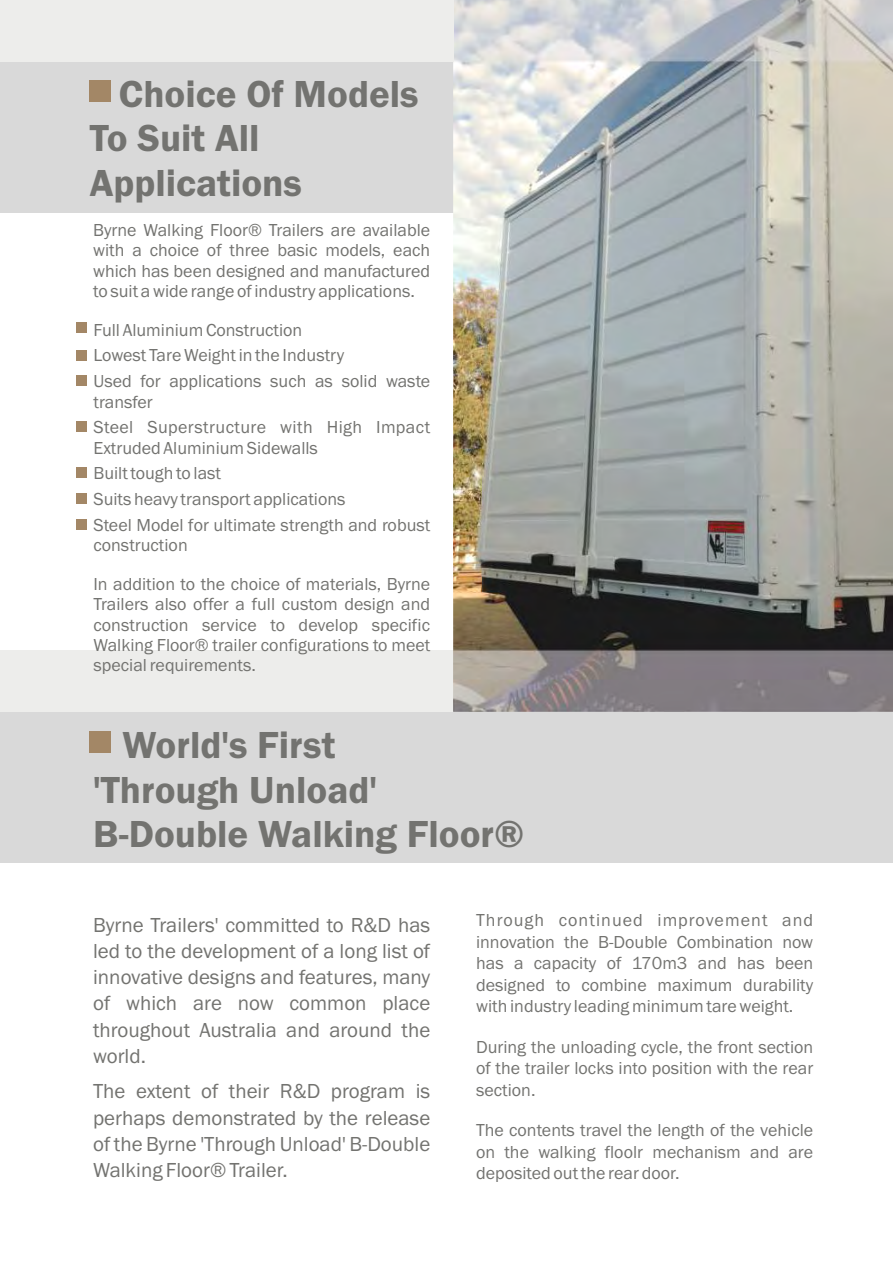
<style>
.page{position:relative;width:893px;height:1263px;background:#fff}
.page>*{position:absolute;margin:0;border:0;box-sizing:border-box;transform-origin:0 0}
.t1{font:600 39px/44.2px "Franklin Gothic";color:#737370}
.t2{font:21px/26.2px "Franklin Gothic";color:#737370;text-align:justify}
.t3{font:18px/21.5px "Franklin Gothic";color:#737370;text-align:justify}
.t4{font:18px/25.7px "Franklin Gothic";letter-spacing:.02em;color:#737370}
</style>
<div class="page">
<div style="left:0;top:61px;width:454px;height:152px;background:#d9d9d9"></div>
<div style="left:0;top:711px;width:893px;height:151px;background:#d9d9d9"></div>
<div style="left:0;top:650px;width:454px;height:61px;background:#ededeb"></div>
<div style="left:90px;top:80px;width:21px;height:22px;background:#a38766"></div>
<div style="left:90px;top:732px;width:21px;height:21px;background:#a38766"></div>
<img style="left:454px;top:0;width:439px;height:711px">
<div style="left:0;top:0;width:454px;height:61px;background:#ededeb"></div>
<div style="left:76px;top:323px;width:10px;height:10px;background:#a38766"></div>
<div style="left:76px;top:421px;width:10px;height:11px;background:#a38766"></div>
<div style="left:76px;top:467px;width:10px;height:11px;background:#a38766"></div>
<div style="left:76px;top:493px;width:10px;height:10px;background:#a38766"></div>
<div style="left:76px;top:519px;width:10px;height:11px;background:#a38766"></div>
<div style="left:76px;top:350px;width:10px;height:10px;background:#a38766"></div>
<div style="left:76px;top:375px;width:10px;height:10px;background:#a38766"></div>
<h1 class="t1" style="left:90px;top:75px;width:331px;text-indent:29px">Choice Of Models<br>To Suit All<br>Applications</h1>
<p class="t3" style="left:93px;top:221px;width:339px;line-height:20.4px">Byrne Walking Floor® Trailers are available with a choice of three basic models, each which has been designed and manufactured to suit a wide range of industry applications.</p>
<p class="t3" style="left:93px;top:318px;width:338px;line-height:25.7px;text-align:left">Full Aluminium Construction<br>Lowest Tare Weight in the Industry<br>Used for applications such as solid waste</p>
<p class="t4" style="left:93px;top:390px;width:338px">transfer<br>Steel Superstructure with High Impact</p>
<p class="t3" style="left:93px;top:436px;width:338px;line-height:25.7px;text-align:left">Extruded Aluminium Sidewalls<br>Built tough to last<br>Suits heavy transport applications<br>Steel Model for ultimate strength and robust</p>
<p class="t3" style="left:93px;top:527px;width:338px;line-height:38.5px">construction<br>In addition to the choice of materials, Byrne</p>
<p class="t3" style="left:93px;top:595px;width:338px;line-height:20.4px">Trailers also offer a full custom design and construction service to develop specific Walking Floor® trailer configurations to meet special requirements.</p>
<h1 class="t1" style="left:93px;top:726px;width:433px;text-indent:29px">World's First<br>'Through Unload'<br>B-Double Walking Floor®</h1>
<p class="t2" style="left:93px;top:913px;width:339px">Byrne Trailers' committed to R&amp;D has led to the development of a long list of innovative designs and features, many of which are now common place throughout Australia and around the world.</p>
<p class="t2" style="left:93px;top:1080px;width:339px">The extent of their R&amp;D program is perhaps demonstrated by the release of the Byrne 'Through Unload' B-Double Walking Floor® Trailer.</p>
<p class="t3" style="left:476px;top:911px;width:339px">Through continued improvement and innovation the B-Double Combination now has a capacity of 170m3 and has been designed to combine maximum durability with industry leading minimum tare weight.</p>
<p class="t3" style="left:476px;top:1037px;width:339px">During the unloading cycle, the front section of the trailer locks into position with the rear section.</p>
<p class="t3" style="left:476px;top:1121px;width:339px">The contents travel the length of the vehicle on the walking floolr mechanism and are deposited out the rear door.</p>
</div>
